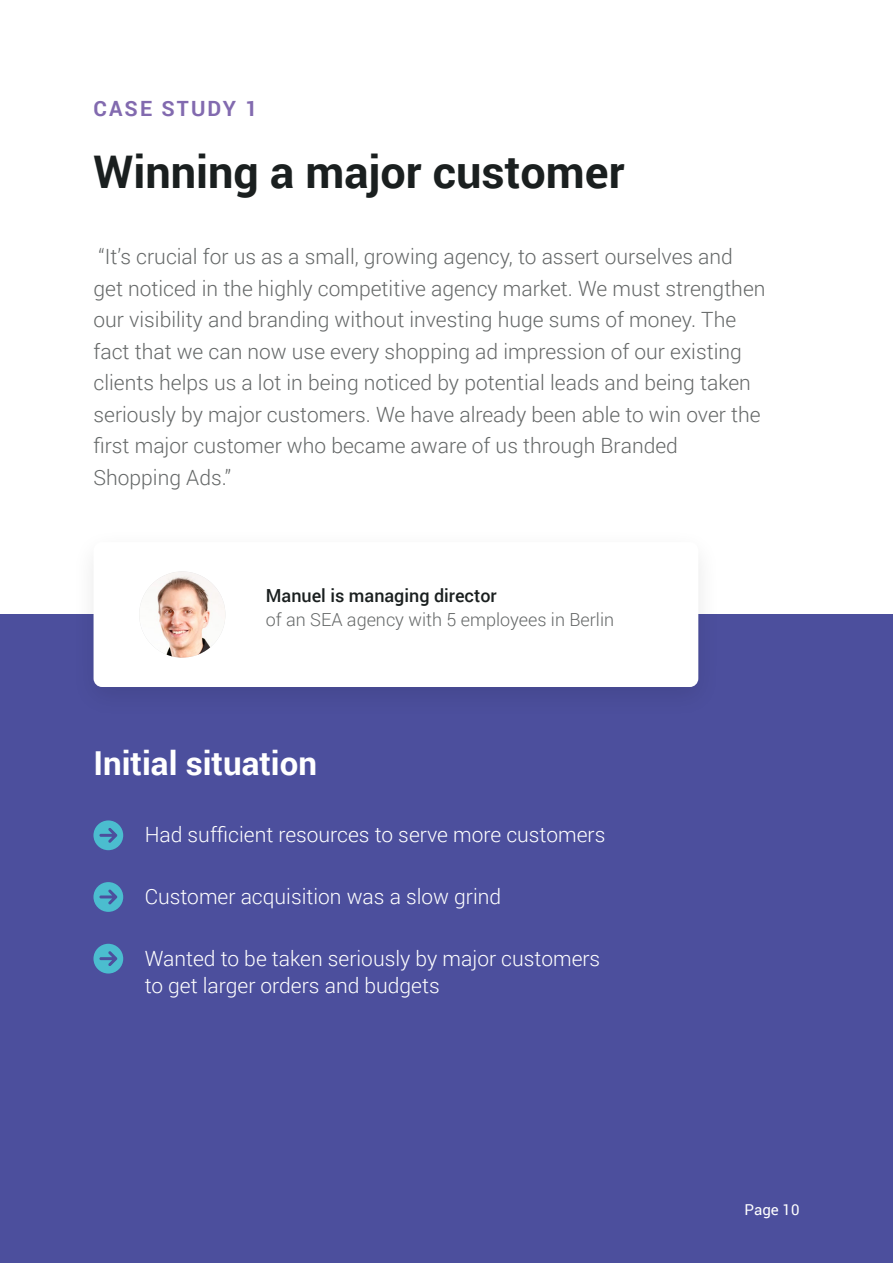
<style>
.page{position:relative;width:893px;height:1263px;background:#fff}
.page>*{position:absolute;margin:0;border:0;box-sizing:border-box;transform-origin:0 0}
.t1{font:700 45px "Roboto";color:#1a1f1f}
.t2{font:700 33px "Roboto";color:#fff}
.t3{font:300 21px/31.5px "Roboto";color:#656868}
.t4{font:300 21px/27px "Roboto";color:#fff}
.t5{font:700 21px "Roboto";letter-spacing:.1em;color:#826aaf}
.t6{font:300 18px "Roboto";color:#656868}
.t7{font:500 18px "Roboto";color:#1a1f1f}
.t8{font:15px "Roboto";color:#fff}
</style>
<div class="page">
<div style="left:0;top:614px;width:893px;height:649px;background:#4c4f9d"></div>
<div style="left:70px;top:527px;width:652px;height:192px;background:#000;opacity:.1"></div>
<div style="left:94px;top:542px;width:604px;height:145px;background:#fff;border-radius:9px"></div>
<img style="left:139px;top:571px;width:86px;height:87px;border-radius:43px">
<svg style="left:93px;top:820px;width:30px;height:30px"></svg>
<svg style="left:93px;top:882px;width:30px;height:30px"></svg>
<svg style="left:93px;top:944px;width:30px;height:29px"></svg>
<p class="t5" style="left:94px;top:93px;width:166px">CASE STUDY 1</p>
<h1 class="t1" style="left:94px;top:140px;width:532px">Winning a major customer</h1>
<p class="t3" style="left:94px;top:240px;width:673px">“It’s crucial for us as a small, growing agency, to assert ourselves and<br>get noticed in the highly competitive agency market. We must strengthen our visibility and branding without investing huge sums of money. The fact that we can now use every shopping ad impression of our existing clients helps us a lot in being noticed by potential leads and being taken seriously by major customers. We have already been able to win over the first major customer who became aware of us through Branded Shopping Ads.”</p>
<p class="t7" style="left:266px;top:583px;width:232px">Manuel is managing director</p>
<p class="t6" style="left:266px;top:607px;width:350px">of an SEA agency with 5 employees in Berlin</p>
<h2 class="t2" style="left:94px;top:740px;width:225px">Initial situation</h2>
<p class="t4" style="left:145px;top:821px;width:462px">Had sufficient resources to serve more customers</p>
<p class="t4" style="left:145px;top:882px;width:358px">Customer acquisition was a slow grind</p>
<p class="t4" style="left:145px;top:944px;width:457px">Wanted to be taken seriously by major customers to get larger orders and budgets</p>
<p class="t8" style="left:745px;top:1199px;width:56px">Page 10</p>
</div>
